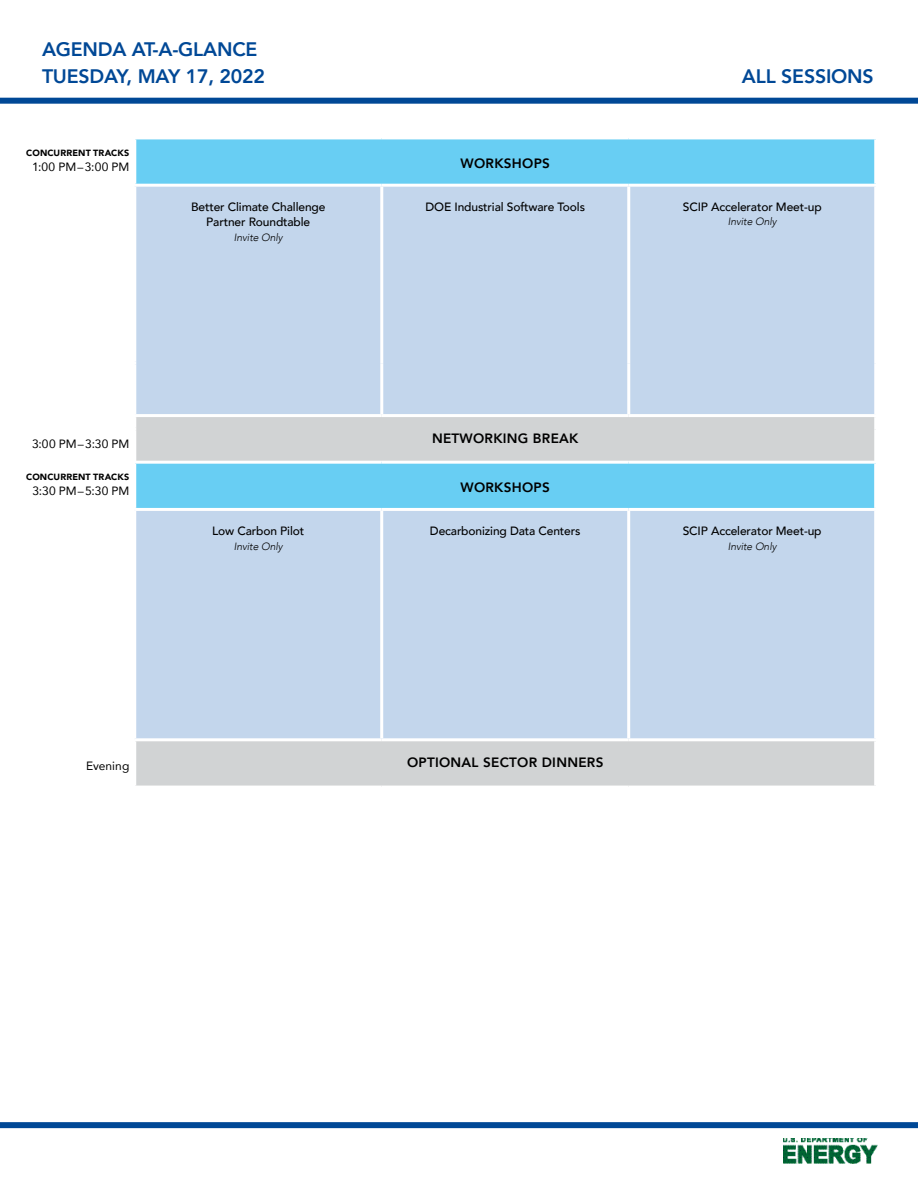
<style>
.page{position:relative;width:918px;height:1188px;background:#fff}
.page>*{position:absolute;margin:0;border:0;box-sizing:border-box;transform-origin:0 0}
.t1{font:800 19.5px/27px "Avenir";letter-spacing:-.01em;color:#004896}
.t2{font:800 13.5px "Avenir";letter-spacing:.02em;color:#000}
.t3{font:500 12px/15px "Avenir";letter-spacing:-.01em;color:#000;text-align:center}
.t4{font:12px "Avenir";letter-spacing:.005em;color:#000}
.t5{font:italic 300 10.5px "Avenir";letter-spacing:-.01em;color:#000}
.t6{font:900 9px "Avenir";letter-spacing:.015em;color:#000}
</style>
<div class="page">
<img style="left:783px;top:1138px;width:94px;height:26px">
<div style="left:0;top:1122px;width:918px;height:6px;background:#004896"></div>
<div style="left:0;top:98px;width:918px;height:6px;background:#004896"></div>
<div style="left:135px;top:138px;width:741px;height:47px;background:#68cef3"></div>
<div style="left:136px;top:187px;width:738px;height:227px;background:#c3d6ec"></div>
<div style="left:135px;top:416px;width:741px;height:47px;background:#d1d3d4"></div>
<hr style="left:133px;top:139px;width:3px;height:45px;background:#fff">
<hr style="left:133px;top:431px;width:3px;height:30px;background:#fff">
<hr style="left:874px;top:139px;width:3px;height:45px;background:#fff">
<hr style="left:380px;top:187px;width:3px;height:176px;background:#fff">
<hr style="left:627px;top:187px;width:3px;height:176px;background:#fff">
<hr style="left:380px;top:363px;width:3px;height:51px;background:#fff">
<hr style="left:627px;top:363px;width:3px;height:51px;background:#fff">
<svg style="left:874px;top:417px;width:2px;height:12px"></svg>
<hr style="left:874px;top:429px;width:3px;height:32px;background:#fff">
<hr style="left:133px;top:414px;width:249px;height:3px;background:#fff">
<hr style="left:382px;top:414px;width:247px;height:3px;background:#fff">
<hr style="left:629px;top:414px;width:248px;height:3px;background:#fff">
<hr style="left:0;top:428px;width:136px;height:3px;background:#fff">
<hr style="left:135px;top:136px;width:247px;height:3px;background:#fff">
<hr style="left:382px;top:136px;width:247px;height:3px;background:#fff">
<hr style="left:629px;top:136px;width:248px;height:3px;background:#fff">
<hr style="left:135px;top:184px;width:247px;height:3px;background:#fff">
<hr style="left:382px;top:184px;width:247px;height:3px;background:#fff">
<hr style="left:629px;top:184px;width:248px;height:3px;background:#fff">
<div style="left:135px;top:462px;width:741px;height:47px;background:#68cef3"></div>
<div style="left:136px;top:511px;width:738px;height:227px;background:#c3d6ec"></div>
<div style="left:135px;top:740px;width:741px;height:47px;background:#d1d3d4"></div>
<hr style="left:133px;top:464px;width:3px;height:44px;background:#fff">
<hr style="left:133px;top:741px;width:3px;height:45px;background:#fff">
<hr style="left:874px;top:464px;width:3px;height:44px;background:#fff">
<hr style="left:380px;top:511px;width:3px;height:227px;background:#fff">
<hr style="left:627px;top:511px;width:3px;height:227px;background:#fff">
<hr style="left:874px;top:741px;width:3px;height:45px;background:#fff">
<hr style="left:135px;top:738px;width:247px;height:3px;background:#fff">
<hr style="left:382px;top:738px;width:247px;height:3px;background:#fff">
<hr style="left:629px;top:738px;width:248px;height:3px;background:#fff">
<hr style="left:135px;top:786px;width:247px;height:3px;background:#fff">
<hr style="left:382px;top:786px;width:247px;height:3px;background:#fff">
<hr style="left:629px;top:786px;width:248px;height:3px;background:#fff">
<hr style="left:135px;top:461px;width:247px;height:3px;background:#fff">
<hr style="left:382px;top:461px;width:247px;height:3px;background:#fff">
<hr style="left:629px;top:461px;width:248px;height:3px;background:#fff">
<hr style="left:135px;top:508px;width:247px;height:3px;background:#fff">
<hr style="left:382px;top:508px;width:247px;height:3px;background:#fff">
<hr style="left:629px;top:508px;width:248px;height:3px;background:#fff">
<h1 class="t1" style="left:42px;top:36px;width:225px">AGENDA AT-A-GLANCE<br>TUESDAY, MAY 17, 2022</h1>
<h1 class="t1" style="left:742px;top:63px;width:133px">ALL SESSIONS</h1>
<p class="t6" style="left:26px;top:145px;width:105px">CONCURRENT TRACKS</p>
<p class="t4" style="left:32px;top:157px;width:99px">1:00 PM–3:00 PM</p>
<p class="t2" style="left:461px;top:152px;width:91px">WORKSHOPS</p>
<p class="t3" style="left:191px;top:198px;width:136px">Better Climate Challenge<br>Partner Roundtable</p>
<p class="t5" style="left:234px;top:231px;width:50px">Invite Only</p>
<p class="t3" style="left:425px;top:198px;width:161px">DOE Industrial Software Tools</p>
<p class="t3" style="left:683px;top:198px;width:140px">SCIP Accelerator Meet-up</p>
<p class="t5" style="left:728px;top:215px;width:50px">Invite Only</p>
<p class="t4" style="left:32px;top:434px;width:99px">3:00 PM–3:30 PM</p>
<p class="t2" style="left:432px;top:427px;width:148px">NETWORKING BREAK</p>
<p class="t6" style="left:26px;top:469px;width:105px">CONCURRENT TRACKS</p>
<p class="t4" style="left:32px;top:482px;width:98px">3:30 PM–5:30 PM</p>
<p class="t2" style="left:461px;top:477px;width:91px">WORKSHOPS</p>
<p class="t3" style="left:212px;top:523px;width:94px">Low Carbon Pilot</p>
<p class="t5" style="left:234px;top:540px;width:50px">Invite Only</p>
<p class="t3" style="left:430px;top:523px;width:152px">Decarbonizing Data Centers</p>
<p class="t3" style="left:683px;top:523px;width:140px">SCIP Accelerator Meet-up</p>
<p class="t5" style="left:728px;top:540px;width:50px">Invite Only</p>
<p class="t4" style="left:86px;top:756px;width:45px">Evening</p>
<p class="t2" style="left:407px;top:752px;width:198px">OPTIONAL SECTOR DINNERS</p>
</div>
